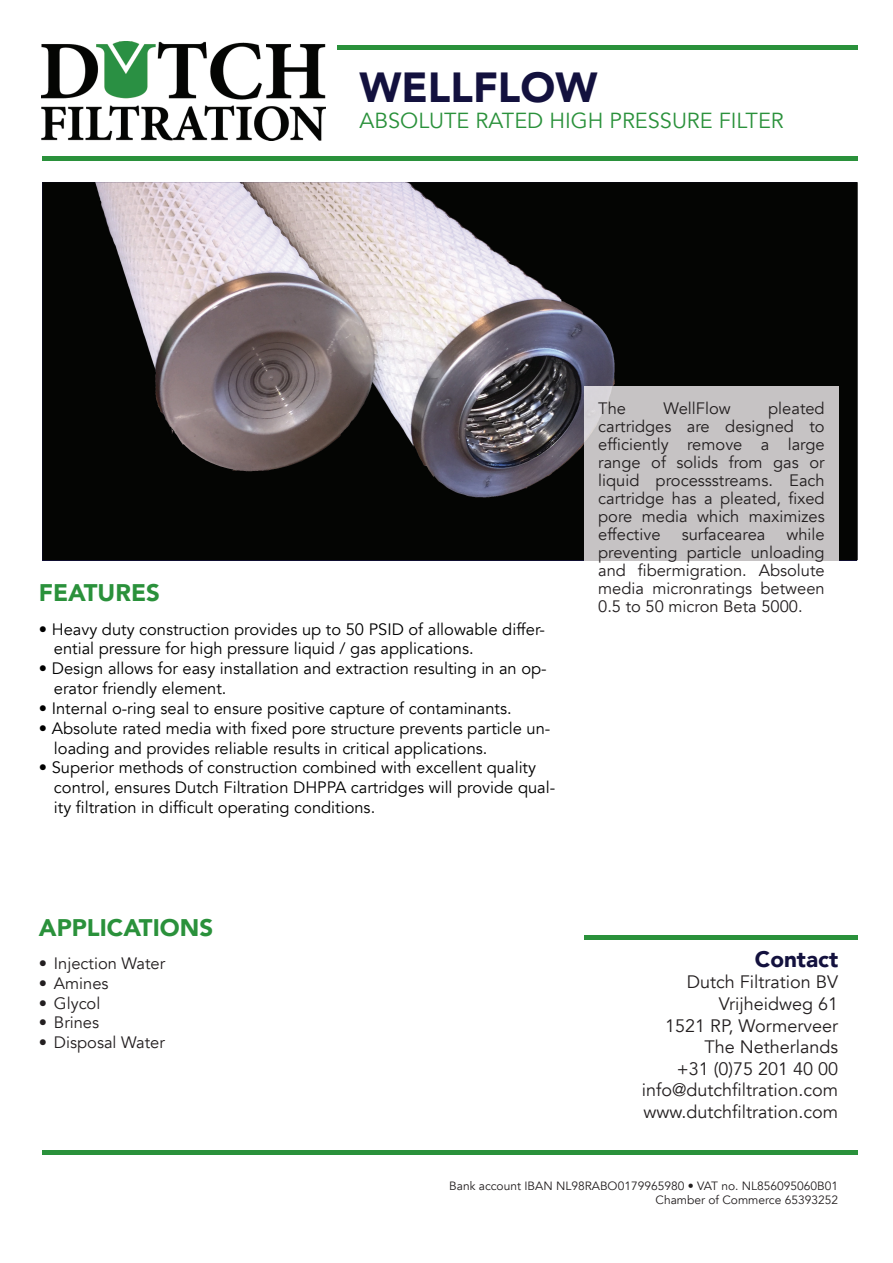
<style>
.page{position:relative;width:893px;height:1263px;background:#fff}
.page>*{position:absolute;margin:0;border:0;box-sizing:border-box;transform-origin:0 0}
.t1{font:900 42px "Avenir";color:#13113e}
.t2{font:900 24px "Avenir";color:#2a913b}
.t3{font:900 22.5px "Avenir";color:#13113e}
.t4{font:21.75px "Avenir";color:#2a913b}
.t5{font:18px/21.6px "Avenir";color:#231f20;text-align:right}
.t6{font:16.5px/19.8px "Avenir";color:#000}
.t7{font:16.5px/18px "Avenir";color:#231f20;text-align:justify}
.t8{font:12px/14.4px "Avenir";color:#231f20;text-align:right}
</style>
<div class="page">
<div style="left:337px;top:45px;width:520px;height:5px;background:#2a913b"></div>
<hr style="left:42px;top:156px;width:815px;height:4px;background:#2a913b">
<div style="left:42px;top:1150px;width:815px;height:5px;background:#2a913b"></div>
<div style="left:584px;top:935px;width:274px;height:5px;background:#2a913b"></div>
<img style="left:42px;top:41px;width:283px;height:99px">
<img style="left:42px;top:182px;width:816px;height:378px">
<div style="left:584px;top:386px;width:254px;height:174px;background:#c6c3c4"></div>
<h1 class="t1" style="left:359px;top:70px;width:239px">WELLFLOW</h1>
<h3 class="t4" style="left:359px;top:111px;width:426px">ABSOLUTE RATED HIGH PRESSURE FILTER</h3>
<h2 class="t2" style="left:39px;top:583px;width:122px">FEATURES</h2>
<p class="t6" style="left:54px;top:621px;width:493px;text-indent:-15px">• Heavy duty construction provides up to 50 PSID of allowable differ&shy;ential pressure for high pressure liquid / gas applications.</p>
<p class="t6" style="left:54px;top:660px;width:494px;text-indent:-15px">• Design allows for easy installation and extraction resulting in an op&shy;erator friendly element.</p>
<p class="t6" style="left:39px;top:699px;width:474px">• Internal o-ring seal to ensure positive capture of contaminants.</p>
<p class="t6" style="left:54px;top:718px;width:498px;text-indent:-15px">• Absolute rated media with fixed pore structure prevents particle un&shy;loading and provides reliable results in critical applications.</p>
<p class="t6" style="left:54px;top:759px;width:503px;text-indent:-15px">• Superior methods of construction combined with excellent quality control, ensures Dutch Filtration DHPPA cartridges will provide qual&shy;ity filtration in difficult operating conditions.</p>
<h2 class="t2" style="left:39px;top:917px;width:176px">APPLICATIONS</h2>
<p class="t7" style="left:39px;top:956px;width:128px">• Injection Water</p>
<p class="t7" style="left:39px;top:976px;width:71px">• Amines</p>
<p class="t7" style="left:39px;top:996px;width:63px">• Glycol</p>
<p class="t7" style="left:39px;top:1015px;width:62px">• Brines</p>
<p class="t7" style="left:39px;top:1035px;width:127px">• Disposal Water</p>
<p class="t7" style="left:598px;top:400px;width:29px">The</p>
<p class="t7" style="left:663px;top:400px;width:69px">WellFlow</p>
<p class="t7" style="left:598px;top:400px;width:228px;text-indent:170px">pleated cartridges are designed to efficiently remove a large range of solids from gas or liquid processstreams. Each cartridge has a pleated, fixed pore media which maximizes effective</p>
<p class="t7" style="left:682px;top:526px;width:85px">surfacearea</p>
<p class="t7" style="left:598px;top:526px;width:228px;text-indent:188px">while preventing particle unloading and fibermigration. Absolute media micronratings between 0.5 to 50 micron Beta 5000.</p>
<h3 class="t3" style="left:755px;top:950px;width:85px">Contact</h3>
<p class="t5" style="left:642px;top:973px;width:198px">Dutch Filtration BV<br>Vrijheidweg 61<br>1521 RP, Wormerveer<br>The Netherlands<br>+31 (0)75 201 40 00 info@dutchfiltration.com www.dutchfiltration.com</p>
<p class="t8" style="left:449px;top:1178px;width:390px">Bank account IBAN NL98RABO0179965980 • VAT no. NL856095060B01<br>Chamber of Commerce 65393252</p>
</div>
